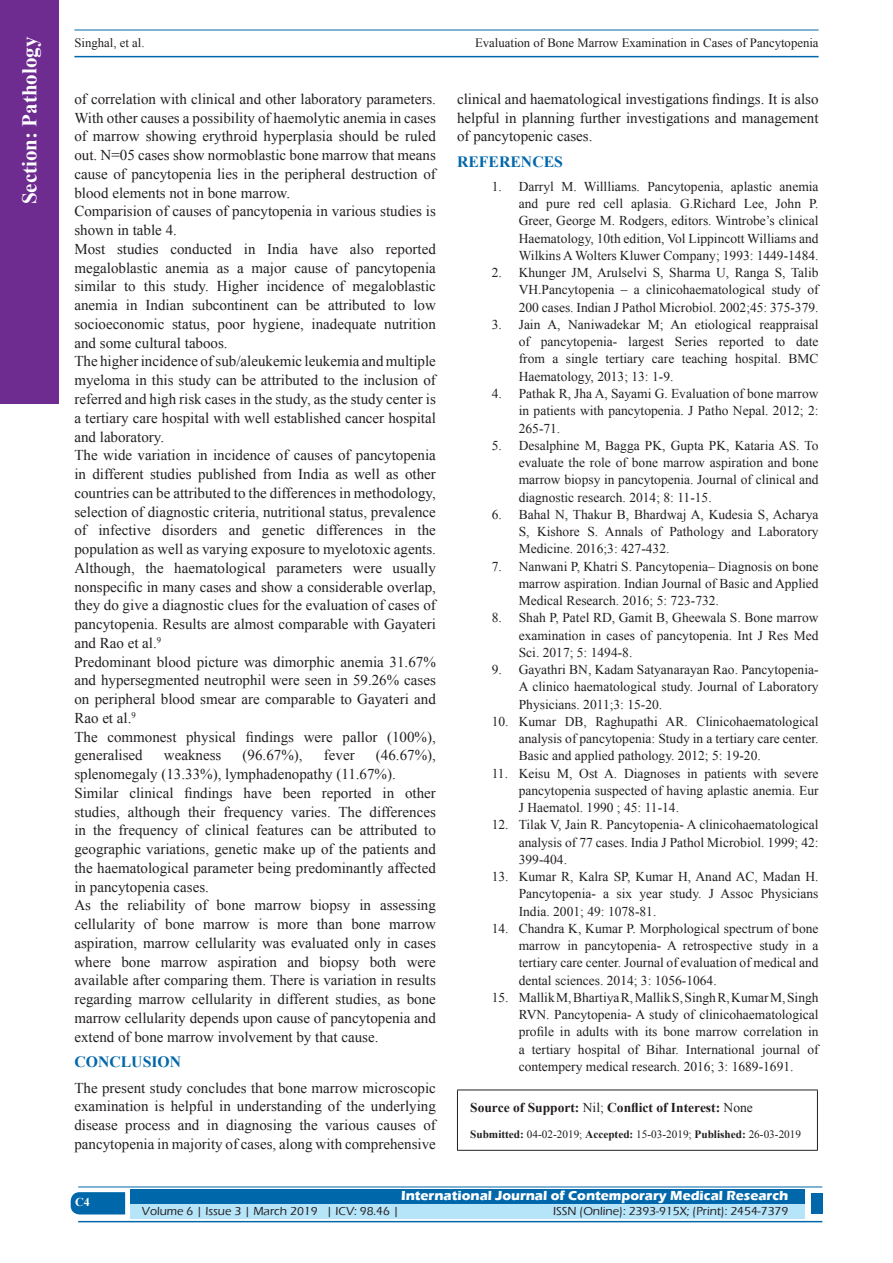
<style>
.page{position:relative;width:893px;height:1263px;background:#fff}
.page>*{position:absolute;margin:0;border:0;box-sizing:border-box;transform-origin:0 0}
.t1{font:700 21px "Times New Roman";color:#fff}
.t2{font:700 15.75px "Times New Roman";color:#0067aa}
.TX_New{font:15px/18.8px "Times New Roman";color:#231f20;text-align:justify}
.t3{font:13.5px/17.2px "Times New Roman";color:#231f20;text-align:justify}
.t4{font:700 13.5px "Eras ITC";color:#fff}
.SOS_New{font:700 13.5px "Times New Roman";color:#231f20}
.t5{font:12.75px "Times New Roman";color:#231f20}
.t6{font:500 12px "Eras ITC";color:#231f20}
.t7{font:700 12px "Times New Roman";color:#fff}
.SOS_New-2{font:11.25px "Times New Roman";color:#231f20}
.s1{font-weight:400}
.s2{font-weight:700}
</style>
<div class="page">
<hr style="left:74px;top:30px;width:745px;height:1px;background:#0067aa">
<hr style="left:74px;top:56px;width:745px;height:1px;background:#0067aa">
<div style="left:0;top:0;width:59px;height:404px;background:#6e2c91"></div>
<svg style="left:71px;top:1192px;width:54px;height:22px"></svg>
<div style="left:130px;top:1189px;width:674px;height:15px;background:#0067aa"></div>
<div style="left:130px;top:1204px;width:674px;height:15px;background:#b6e4f9"></div>
<hr style="left:78px;top:1186px;width:744px;height:1px;background:#0067aa">
<hr style="left:78px;top:1221px;width:744px;height:1px;background:#0067aa">
<div style="left:811px;top:1193px;width:11px;height:21px;background:#0067aa"></div>
<hr style="left:457px;top:1089px;width:361px;height:1px;background:#231f20">
<hr style="left:457px;top:1090px;width:1px;height:60px;background:#231f20">
<hr style="left:817px;top:1090px;width:1px;height:60px;background:#231f20">
<hr style="left:457px;top:1150px;width:361px;height:1px;background:#231f20">
<h1 class="t1" style="left:15px;top:204px;width:169px;rotate:-90deg">Section: Pathology</h1>
<p class="t5" style="left:74px;top:35px;width:72px">Singhal, et al.</p>
<p class="t5" style="left:475px;top:35px;width:345px">Evaluation of Bone Marrow Examination in Cases of Pancytopenia</p>
<p class="TX_New" style="left:74px;top:89px;width:363px">of correlation with clinical and other laboratory parameters.<br>With other causes a possibility of haemolytic anemia in cases of marrow showing erythroid hyperplasia should be ruled out. N=05 cases show normoblastic bone marrow that means cause of pancytopenia lies in the peripheral destruction of blood elements not in bone marrow.</p>
<p class="TX_New" style="left:74px;top:202px;width:363px">Comparision of causes of pancytopenia in various studies is shown in table 4.</p>
<p class="TX_New" style="left:74px;top:239px;width:363px">Most studies conducted in India have also reported megaloblastic anemia as a major cause of pancytopenia similar to this study. Higher incidence of megaloblastic anemia in Indian subcontinent can be attributed to low socioeconomic status, poor hygiene, inadequate nutrition and some cultural taboos.</p>
<p class="TX_New" style="left:74px;top:352px;width:363px">The higher incidence of sub/aleukemic leukemia and multiple myeloma in this study can be attributed to the inclusion of referred and high risk cases in the study, as the study center is a tertiary care hospital with well established cancer hospital and laboratory.</p>
<p class="TX_New" style="left:74px;top:446px;width:363px">The wide variation in incidence of causes of pancytopenia in different studies published from India as well as other countries can be attributed to the differences in methodology, selection of diagnostic criteria, nutritional status, prevalence of infective disorders and genetic differences in the population as well as varying exposure to myelotoxic agents.</p>
<p class="TX_New" style="left:74px;top:558px;width:363px">Although, the haematological parameters were usually nonspecific in many cases and show a considerable overlap, they do give a diagnostic clues for the evaluation of cases of pancytopenia. Results are almost comparable with Gayateri and Rao et al.<sup>9</sup></p>
<p class="TX_New" style="left:74px;top:652px;width:363px">Predominant blood picture was dimorphic anemia 31.67% and hypersegmented neutrophil were seen in 59.26% cases on peripheral blood smear are comparable to Gayateri and Rao et al.<sup>9</sup></p>
<p class="TX_New" style="left:74px;top:727px;width:363px">The commonest physical findings were pallor (100%), generalised</p>
<p class="TX_New" style="left:74px;top:746px;width:363px;text-indent:301px">(46.67%), splenomegaly (13.33%), lymphadenopathy (11.67%).</p>
<p class="TX_New" style="left:74px;top:783px;width:363px">Similar clinical findings have been reported in other studies, although their frequency varies. The differences in the frequency of clinical features can be attributed to geographic variations, genetic make up of the patients and the haematological parameter being predominantly affected in pancytopenia cases.</p>
<p class="TX_New" style="left:74px;top:896px;width:363px">As the reliability of bone marrow biopsy in assessing cellularity of bone marrow is more than bone marrow aspiration, marrow cellularity was evaluated only in cases where bone marrow aspiration and biopsy both were available after comparing them. There is variation in results regarding marrow cellularity in different studies, as bone marrow cellularity depends upon cause of pancytopenia and extend of bone marrow involvement by that cause.</p>
<h1 class="t2" style="left:74px;top:1051px;width:108px">CONCLUSION</h1>
<p class="TX_New" style="left:74px;top:1078px;width:363px">The present study concludes that bone marrow microscopic examination is helpful in understanding of the underlying disease process and in diagnosing the various causes of pancytopenia in majority of cases, along with comprehensive</p>
<p class="TX_New" style="left:164px;top:746px;width:59px">weakness</p>
<p class="TX_New" style="left:243px;top:746px;width:61px">(96.67%),</p>
<p class="TX_New" style="left:324px;top:746px;width:32px">fever</p>
<p class="TX_New" style="left:457px;top:89px;width:363px">clinical and haematological investigations findings. It is also helpful in planning further investigations and management of pancytopenic cases.</p>
<h1 class="t2" style="left:457px;top:151px;width:107px">REFERENCES</h1>
<p class="t3" style="left:519px;top:178px;width:301px;text-indent:-27px">1. Darryl M. Willliams. Pancytopenia, aplastic anemia and pure red cell aplasia. G.Richard Lee, John P.<br>Greer, George M. Rodgers, editors. Wintrobe’s clinical Haematology, 10th edition, Vol Lippincott Williams and Wilkins A Wolters Kluwer Company; 1993: 1449-1484.</p>
<p class="t3" style="left:519px;top:264px;width:301px;text-indent:-27px">2. Khunger JM, Arulselvi S, Sharma U, Ranga S, Talib VH.Pancytopenia – a clinicohaematological study of 200 cases. Indian J Pathol Microbiol. 2002;45: 375-379.</p>
<p class="t3" style="left:519px;top:316px;width:301px;text-indent:-27px">3. Jain A, Naniwadekar M; An etiological reappraisal of pancytopenia- largest Series reported to date from a single tertiary care teaching hospital. BMC Haematology, 2013; 13: 1-9.</p>
<p class="t3" style="left:519px;top:385px;width:301px;text-indent:-27px">4. Pathak R, Jha A, Sayami G. Evaluation of bone marrow in patients with pancytopenia. J Patho Nepal. 2012; 2:<br>265-71.</p>
<p class="t3" style="left:519px;top:436px;width:301px;text-indent:-27px">5. Desalphine M, Bagga PK, Gupta PK, Kataria AS. To evaluate the role of bone marrow aspiration and bone marrow biopsy in pancytopenia. Journal of clinical and diagnostic research. 2014; 8: 11-15.</p>
<p class="t3" style="left:519px;top:505px;width:301px;text-indent:-27px">6. Bahal N, Thakur B, Bhardwaj A, Kudesia S, Acharya S, Kishore S. Annals of Pathology and Laboratory Medicine. 2016;3: 427-432.</p>
<p class="t3" style="left:519px;top:557px;width:301px;text-indent:-27px">7. Nanwani P, Khatri S. Pancytopenia– Diagnosis on bone marrow aspiration. Indian Journal of Basic and Applied Medical Research. 2016; 5: 723-732.</p>
<p class="t3" style="left:519px;top:609px;width:301px;text-indent:-27px">8. Shah P, Patel RD, Gamit B, Gheewala S. Bone marrow examination in cases of pancytopenia. Int J Res Med Sci. 2017; 5: 1494-8.</p>
<p class="t3" style="left:519px;top:661px;width:301px;text-indent:-27px">9. Gayathri BN, Kadam Satyanarayan Rao. Pancytopenia-A clinico haematological study. Journal of Laboratory Physicians. 2011;3: 15-20.</p>
<p class="t3" style="left:519px;top:712px;width:301px;text-indent:-27px">10. Kumar DB, Raghupathi AR. Clinicohaematological analysis of pancytopenia: Study in a tertiary care center.<br>Basic and applied pathology. 2012; 5: 19-20.</p>
<p class="t3" style="left:519px;top:764px;width:301px;text-indent:-27px">11. Keisu M, Ost A. Diagnoses in patients with severe pancytopenia suspected of having aplastic anemia. Eur J Haematol. 1990 ; 45: 11-14.</p>
<p class="t3" style="left:519px;top:816px;width:301px;text-indent:-27px">12. Tilak V, Jain R. Pancytopenia- A clinicohaematological analysis of 77 cases. India J Pathol Microbiol. 1999; 42:<br>399-404.</p>
<p class="t3" style="left:519px;top:868px;width:301px;text-indent:-27px">13. Kumar R, Kalra SP, Kumar H, Anand AC, Madan H.<br>Pancytopenia- a six year study. J Assoc Physicians India. 2001; 49: 1078-81.</p>
<p class="t3" style="left:519px;top:919px;width:301px;text-indent:-27px">14. Chandra K, Kumar P. Morphological spectrum of bone marrow in pancytopenia- A retrospective study in a tertiary care center. Journal of evaluation of medical and dental sciences. 2014; 3: 1056-1064.</p>
<p class="t3" style="left:519px;top:988px;width:301px;text-indent:-27px">15. Mallik M, Bhartiya R, Mallik S, Singh R, Kumar M, Singh RVN. Pancytopenia- A study of clinicohaematological profile in adults with its bone marrow correlation in a tertiary hospital of Bihar. International journal of contempery medical research. 2016; 3: 1689-1691.</p>
<p class="SOS_New" style="left:470px;top:1098px;width:284px">Source of Support: <span class="s1">Nil;</span> Conflict of Interest: <span class="s1">None</span></p>
<p class="SOS_New-2" style="left:470px;top:1126px;width:332px"><span class="s2">Submitted:</span> 04-02-2019; <span class="s2">Accepted:</span> 15-03-2019; <span class="s2">Published:</span> 26-03-2019</p>
<p class="t7" style="left:75px;top:1194px;width:16px">C4</p>
<p class="t4" style="left:401px;top:1188px;width:389px">International Journal of Contemporary Medical Research</p>
<p class="t6" style="left:142px;top:1204px;width:259px">Volume 6 | Issue 3 | March 2019 | ICV: 98.46 |</p>
<p class="t6" style="left:553px;top:1204px;width:237px">ISSN (Online): 2393-915X; (Print): 2454-7379</p>
</div>
